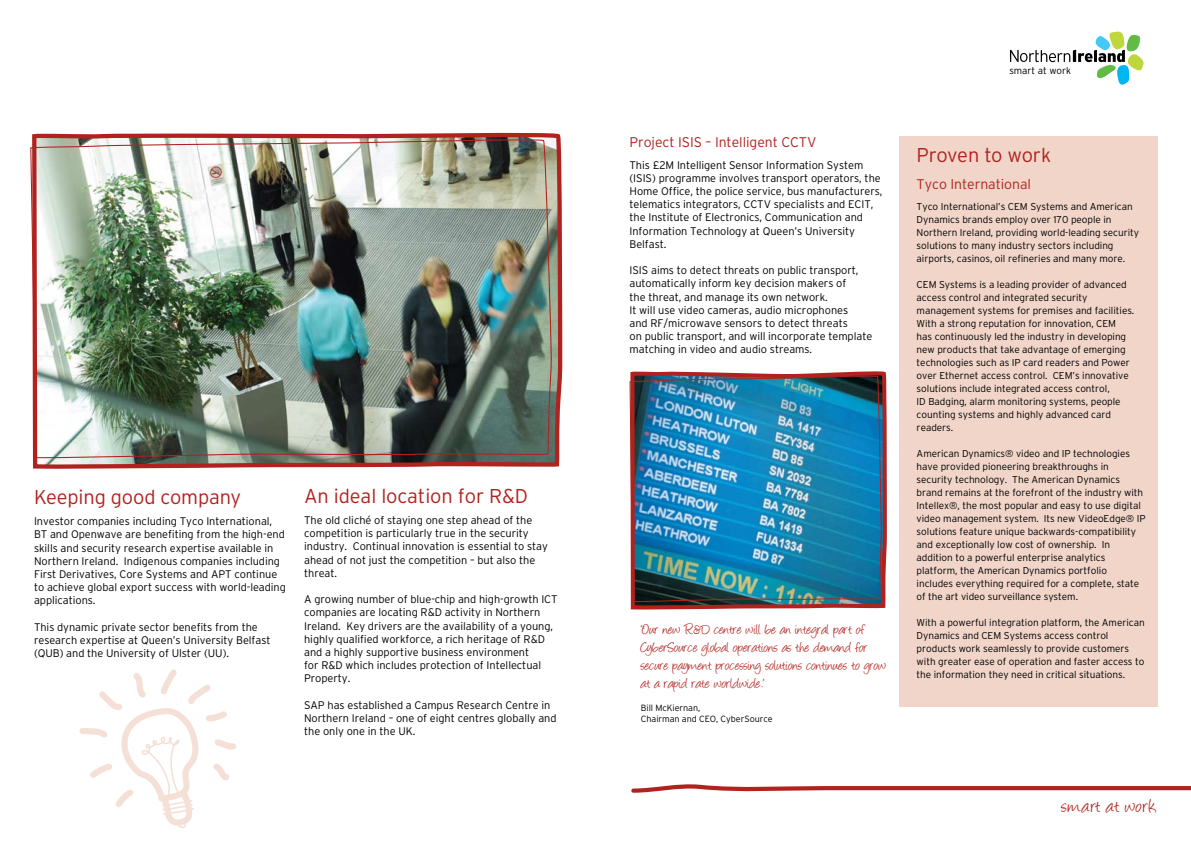
<style>
.page{position:relative;width:1191px;height:842px;background:#fff}
.page>*{position:absolute;margin:0;border:0;box-sizing:border-box;transform-origin:0 0}
.t1{font:21.4px "Angelina";letter-spacing:.03em;color:#b1221f}
.t2{font:300 20px "Interstate";letter-spacing:-.005em;color:#b1221f}
.t3{font:300 20px "Interstate";letter-spacing:-.025em;color:#b1221f}
.t4{font:16px/18px "Angelina";letter-spacing:-.005em;color:#b1221f}
.t5{font:300 14px "Interstate";letter-spacing:-.005em;color:#b1221f}
.t6{font:300 11px/13.2px "Interstate";letter-spacing:-.005em;color:#000}
.t7{font:300 10px/13px "Interstate";letter-spacing:-.005em;color:#000}
.t8{font:300 9.9px "Interstate";color:#000}
.t9{font:300 9px "Interstate";letter-spacing:-.005em;color:#000}
</style>
<div class="page">
<svg style="left:631px;top:784px;width:560px;height:9px"></svg>
<div style="left:899px;top:136px;width:258px;height:571px;background:#f1d5c9"></div>
<svg style="left:1010px;top:32px;width:133px;height:53px"></svg>
<svg style="left:32px;top:132px;width:531px;height:337px;background:#ab716a"></svg>
<img style="left:30px;top:138px;width:521px;height:320px">
<svg style="left:630px;top:371px;width:257px;height:237px"></svg>
<img style="left:629px;top:375px;width:253px;height:235px">
<svg style="left:79px;top:669px;width:157px;height:159px"></svg>
<p class="t2" style="left:34px;top:486px;width:209px">Keeping good company</p>
<p class="t6" style="left:34px;top:515px;width:253px">Investor companies including Tyco International, BT and Openwave are benefiting from the high-end skills and security research expertise available in Northern Ireland. Indigenous companies including First Derivatives, Core Systems and APT continue to achieve global export success with world-leading applications.</p>
<p class="t6" style="left:34px;top:620px;width:238px">This dynamic private sector benefits from the research expertise at Queen’s University Belfast (QUB) and the University of Ulster (UU).</p>
<p class="t2" style="left:304px;top:484px;width:225px">An ideal location for R&amp;D</p>
<p class="t6" style="left:304px;top:513px;width:245px">The old cliché of staying one step ahead of the competition is particularly true in the security industry. Continual innovation is essential to stay ahead of not just the competition – but also the threat.</p>
<p class="t6" style="left:304px;top:593px;width:255px">A growing number of blue-chip and high-growth ICT companies are locating R&amp;D activity in Northern Ireland. Key drivers are the availability of a young, highly qualified workforce, a rich heritage of R&amp;D and a highly supportive business environment<br>for R&amp;D which includes protection of Intellectual Property.</p>
<p class="t6" style="left:304px;top:698px;width:254px">SAP has established a Campus Research Centre in<br>Northern Ireland – one of eight centres globally and the only one in the UK.</p>
<p class="t5" style="left:629px;top:135px;width:188px">Project ISIS – Intelligent CCTV</p>
<p class="t6" style="left:629px;top:158px;width:254px">This £2M Intelligent Sensor Information System (ISIS) programme involves transport operators, the Home Office, the police service, bus manufacturers, telematics integrators, CCTV specialists and ECIT, the Institute of Electronics, Communication and Information Technology at Queen’s University Belfast.</p>
<p class="t6" style="left:629px;top:264px;width:230px">ISIS aims to detect threats on public transport, automatically inform key decision makers of the threat, and manage its own network.</p>
<p class="t6" style="left:629px;top:303px;width:244px">It will use video cameras, audio microphones<br>and RF/microwave sensors to detect threats<br>on public transport, and will incorporate template matching in video and audio streams.</p>
<p class="t4" style="left:641px;top:622px;width:247px">‘Our new R&amp;D centre will be an integral part of CyberSource global operations as the demand for secure payment processing solutions continues to grow at a rapid rate worldwide.’</p>
<p class="t9" style="left:641px;top:703px;width:61px">Bill McKiernan,</p>
<p class="t9" style="left:641px;top:714px;width:133px">Chairman and CEO, CyberSource</p>
<p class="t8" style="left:1009px;top:65px;width:63px">smart at work</p>
<p class="t3" style="left:916px;top:144px;width:136px">Proven to work</p>
<p class="t5" style="left:916px;top:176px;width:116px">Tyco International</p>
<p class="t7" style="left:916px;top:200px;width:224px">Tyco International’s CEM Systems and American Dynamics brands employ over 170 people in Northern Ireland, providing world-leading security solutions to many industry sectors including airports, casinos, oil refineries and many more.</p>
<p class="t7" style="left:916px;top:278px;width:219px">CEM Systems is a leading provider of advanced access control and integrated security management systems for premises and facilities.<br>With a strong reputation for innovation, CEM<br>has continuously led the industry in developing new products that take advantage of emerging technologies such as IP card readers and Power over Ethernet access control. CEM’s innovative solutions include integrated access control,<br>ID Badging, alarm monitoring systems, people counting systems and highly advanced card readers.</p>
<p class="t7" style="left:916px;top:447px;width:230px">American Dynamics® video and IP technologies have provided pioneering breakthroughs in security technology. The American Dynamics brand remains at the forefront of the industry with Intellex®, the most popular and easy to use digital video management system. Its new VideoEdge® IP solutions feature unique backwards-compatibility and exceptionally low cost of ownership. In addition to a powerful enterprise analytics platform, the American Dynamics portfolio includes everything required for a complete, state of the art video surveillance system.</p>
<p class="t7" style="left:916px;top:616px;width:230px">With a powerful integration platform, the American Dynamics and CEM Systems access control products work seamlessly to provide customers with greater ease of operation and faster access to the information they need in critical situations.</p>
<p class="t1" style="left:1061px;top:797px;width:96px">smart at work</p>
</div>
